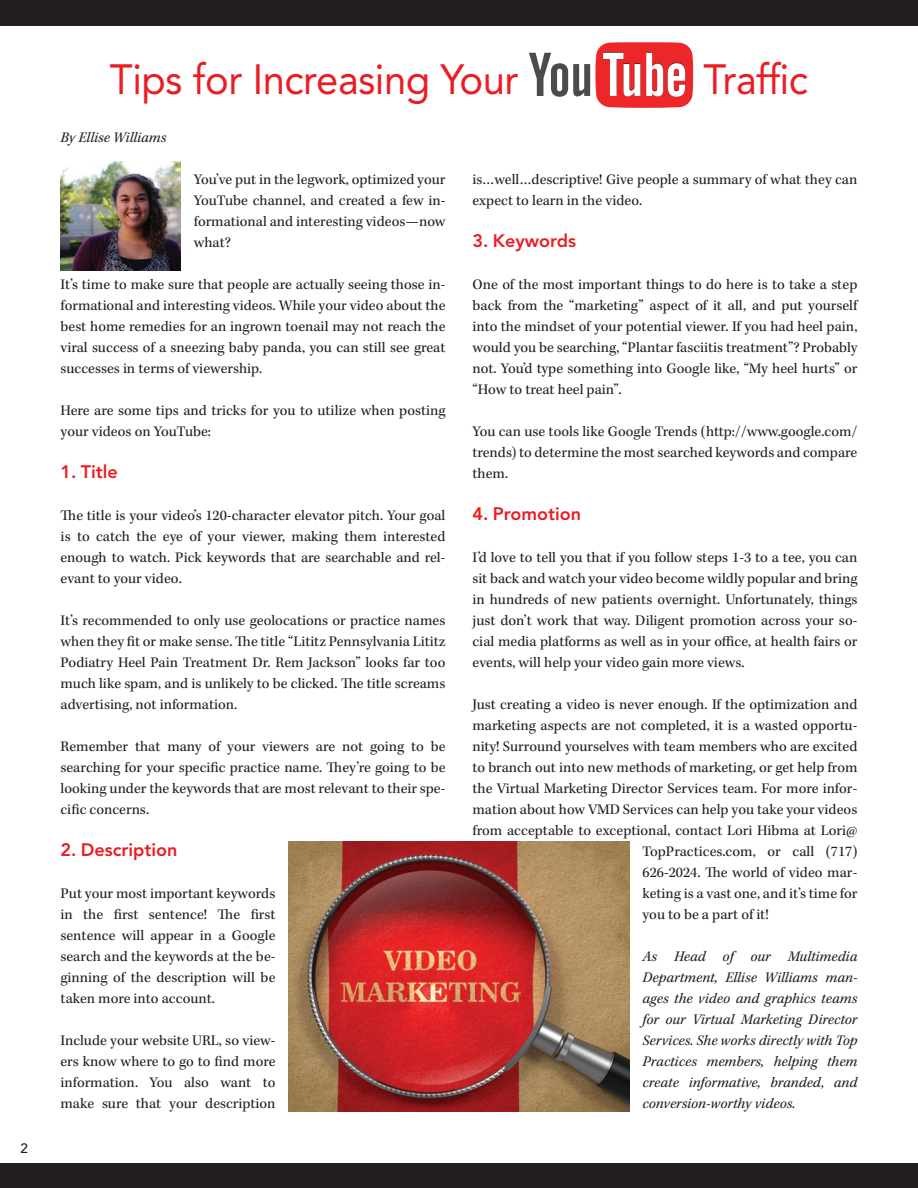
<style>
.page{position:relative;width:918px;height:1188px;background:#fff}
.page>*{position:absolute;margin:0;border:0;box-sizing:border-box;transform-origin:0 0}
.t1{font:42px "Avenir LT Std";letter-spacing:-.01em;color:#ea1d23;scale:.95 1}
.t2{font:800 18px "Avenir LT Std";color:#ea1d23}
.t3{font:15px/21px "Kepler Std";color:#231f20;text-align:justify}
.t4{font:italic 15px/21px "Kepler Std";color:#231f20;text-align:justify}
.t5{font:500 13.5px "Avenir LT Std";color:#231f20}
</style>
<div class="page">
<div style="left:0;top:0;width:918px;height:26px;background:#231f20"></div>
<svg style="left:529px;top:42px;width:164px;height:66px"></svg>
<img style="left:61px;top:162px;width:119px;height:109px">
<div style="left:0;top:1163px;width:918px;height:25px;background:#231f20"></div>
<img style="left:289px;top:842px;width:340px;height:269px">
<p class="t5" style="left:20px;top:1140px;width:9px">2</p>
<h1 class="t1" style="left:110px;top:56px;width:432px">Tips for Increasing Your</h1>
<h1 class="t1" style="left:704px;top:56px;width:111px">Traffic</h1>
<p class="t4" style="left:61px;top:128px;width:107px">By Ellise Williams</p>
<p class="t3" style="left:194px;top:170px;width:253px">You’ve put in the legwork, optimized your YouTube channel, and created a few in&shy;formational and interesting videos—now what?</p>
<p class="t3" style="left:61px;top:275px;width:387px">It’s time to make sure that people are actually seeing those in&shy;formational and interesting videos. While your video about the best home remedies for an ingrown toenail may not reach the viral success of a sneezing baby panda, you can still see great successes in terms of viewership.</p>
<p class="t3" style="left:61px;top:401px;width:386px">Here are some tips and tricks for you to utilize when posting your videos on YouTube:</p>
<p class="t2" style="left:61px;top:461px;width:59px">1. Title</p>
<p class="t3" style="left:61px;top:506px;width:386px">The title is your video’s 120-character elevator pitch. Your goal is to catch the eye of your viewer, making them interested enough to watch. Pick keywords that are searchable and rel&shy;evant to your video.</p>
<p class="t3" style="left:61px;top:611px;width:386px">It’s recommended to only use geolocations or practice names when they fit or make sense. The title “Lititz Pennsylvania Lititz Podiatry Heel Pain Treatment Dr. Rem Jackson” looks far too much like spam, and is unlikely to be clicked. The title screams advertising, not information.</p>
<p class="t3" style="left:61px;top:737px;width:386px">Remember that many of your viewers are not going to be searching for your specific practice name. They’re going to be looking under the keywords that are most relevant to their spe&shy;cific concerns.</p>
<p class="t2" style="left:61px;top:839px;width:118px">2. Description</p>
<p class="t3" style="left:61px;top:884px;width:216px">Put your most important keywords in the first sentence! The first sentence will appear in a Google search and the keywords at the be&shy;ginning of the description will be taken more into account.</p>
<p class="t3" style="left:61px;top:1031px;width:216px">Include your website URL, so view&shy;ers know where to go to find more information. You also want to make sure that your description</p>
<p class="t3" style="left:472px;top:170px;width:386px">is…well…descriptive! Give people a summary of what they can expect to learn in the video.</p>
<p class="t2" style="left:472px;top:230px;width:105px">3. Keywords</p>
<p class="t3" style="left:472px;top:275px;width:387px">One of the most important things to do here is to take a step back from the “marketing” aspect of it all, and put yourself into the mindset of your potential viewer. If you had heel pain, would you be searching, “Plantar fasciitis treatment”? Probably not. You’d type something into Google like, “My heel hurts” or “How to treat heel pain”.</p>
<p class="t3" style="left:472px;top:422px;width:386px">You can use tools like Google Trends (http://www.google.com/ trends) to determine the most searched keywords and compare them.</p>
<p class="t2" style="left:472px;top:503px;width:110px">4. Promotion</p>
<p class="t3" style="left:472px;top:548px;width:386px">I’d love to tell you that if you follow steps 1-3 to a tee, you can sit back and watch your video become wildly popular and bring in hundreds of new patients overnight. Unfortunately, things just don’t work that way. Diligent promotion across your so&shy;cial media platforms as well as in your office, at health fairs or events, will help your video gain more views.</p>
<p class="t3" style="left:472px;top:695px;width:386px">Just creating a video is never enough. If the optimization and</p>
<p class="t3" style="left:472px;top:716px;width:386px">marketing aspects are not completed, it is a wasted opportu-</p>
<p class="t3" style="left:472px;top:737px;width:386px">nity! Surround yourselves with team members who are excited</p>
<p class="t3" style="left:472px;top:758px;width:386px">to branch out into new methods of marketing, or get help from</p>
<p class="t3" style="left:472px;top:779px;width:386px">the Virtual Marketing Director Services team. For more infor-</p>
<p class="t3" style="left:472px;top:800px;width:386px">mation about how VMD Services can help you take your videos</p>
<p class="t3" style="left:472px;top:821px;width:386px">from acceptable to exceptional, contact Lori Hibma at Lori@</p>
<p class="t3" style="left:643px;top:842px;width:216px">TopPractices.com, or call (717)</p>
<p class="t3" style="left:643px;top:863px;width:216px">626-2024. The world of video mar-</p>
<p class="t3" style="left:643px;top:884px;width:216px">keting is a vast one, and it’s time for</p>
<p class="t3" style="left:643px;top:905px;width:128px">you to be a part of it!</p>
<p class="t4" style="left:643px;top:947px;width:216px">As Head of our Multimedia Department, Ellise Williams man&shy;ages the video and graphics teams for our Virtual Marketing Director Services. She works directly with Top Practices members, helping them create informative, branded, and conversion-worthy videos.</p>
</div>
